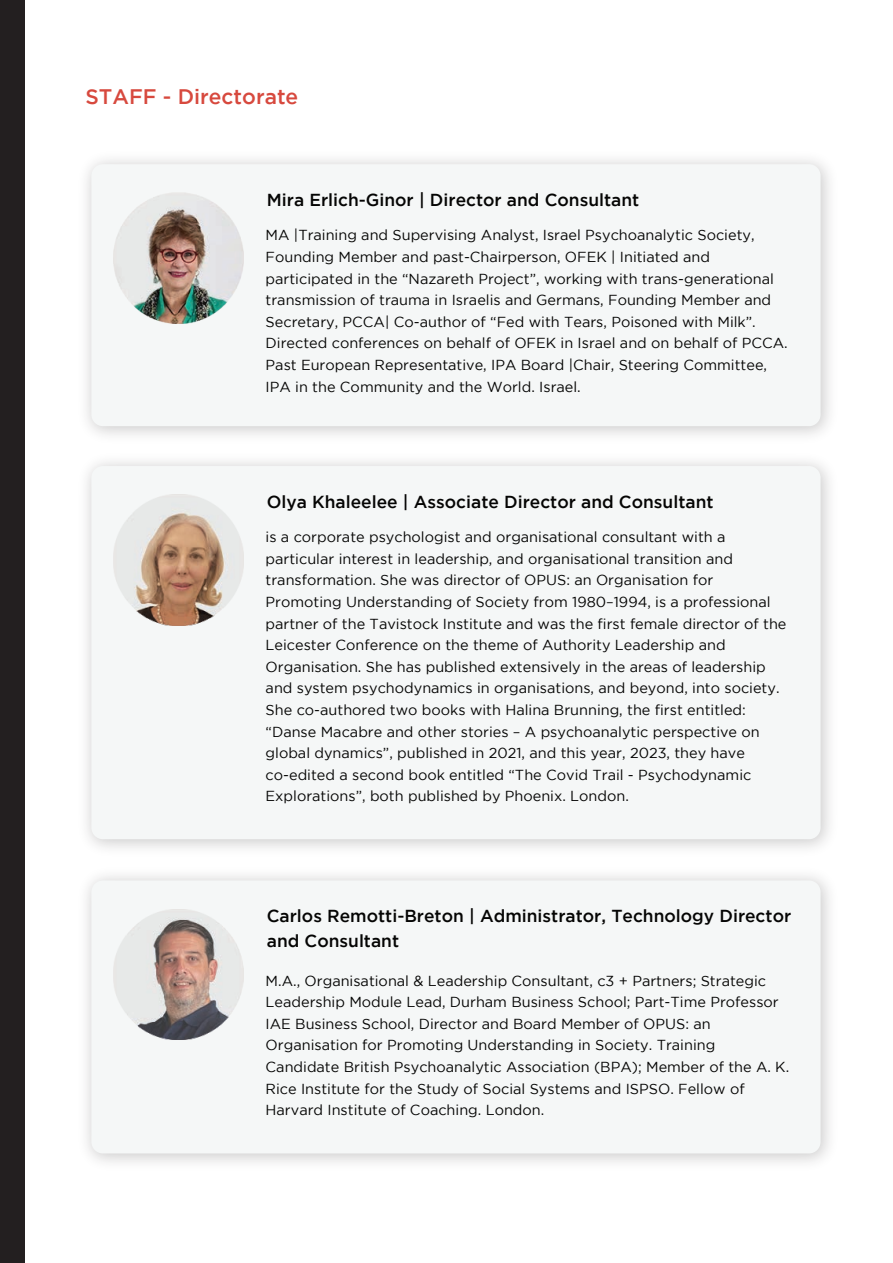
<style>
.page{position:relative;width:893px;height:1263px;background:#fff}
.page>*{position:absolute;margin:0;border:0;box-sizing:border-box;transform-origin:0 0}
.t1{font:500 21px "Gotham";color:#d7493e}
.t2{font:500 17.4px/24.6px "Gotham";color:#050504}
.t3{font:14.4px/21.6px "Gotham";color:#050504}
</style>
<div class="page">
<div style="left:0;top:0;width:25px;height:1263px;background:#231f20"></div>
<div style="left:91px;top:164px;width:730px;height:262px;background:#f5f7f7;border-radius:12px"></div>
<img style="left:113px;top:192px;width:131px;height:132px">
<div style="left:91px;top:880px;width:730px;height:273px;background:#f5f7f7;border-radius:12px"></div>
<img style="left:113px;top:909px;width:131px;height:131px">
<div style="left:91px;top:466px;width:730px;height:373px;background:#f5f7f7;border-radius:12px"></div>
<img style="left:113px;top:494px;width:131px;height:132px">
<h1 class="t1" style="left:85px;top:85px;width:214px">STAFF - Directorate</h1>
<p class="t2" style="left:267px;top:187px;width:374px">Mira Erlich-Ginor | Director and Consultant</p>
<p class="t3" style="left:266px;top:224px;width:524px">MA |Training and Supervising Analyst, Israel Psychoanalytic Society, Founding Member and past-Chairperson, OFEK | Initiated and participated in the “Nazareth Project”, working with trans-generational transmission of trauma in Israelis and Germans, Founding Member and Secretary, PCCA| Co-author of “Fed with Tears, Poisoned with Milk”.<br>Directed conferences on behalf of OFEK in Israel and on behalf of PCCA.<br>Past European Representative, IPA Board |Chair, Steering Committee, IPA in the Community and the World. Israel.</p>
<p class="t2" style="left:267px;top:489px;width:448px">Olya Khaleelee | Associate Director and Consultant</p>
<p class="t3" style="left:266px;top:526px;width:522px">is a corporate psychologist and organisational consultant with a particular interest in leadership, and organisational transition and transformation. She was director of OPUS: an Organisation for Promoting Understanding of Society from 1980–1994, is a professional partner of the Tavistock Institute and was the first female director of the Leicester Conference on the theme of Authority Leadership and Organisation. She has published extensively in the areas of leadership and system psychodynamics in organisations, and beyond, into society.<br>She co-authored two books with Halina Brunning, the first entitled: “Danse Macabre and other stories – A psychoanalytic perspective on global dynamics”, published in 2021, and this year, 2023, they have co-edited a second book entitled “The Covid Trail - Psychodynamic Explorations”, both published by Phoenix. London.</p>
<p class="t2" style="left:267px;top:903px;width:526px">Carlos Remotti-Breton | Administrator, Technology Director and Consultant</p>
<p class="t3" style="left:266px;top:969px;width:525px">M.A., Organisational &amp; Leadership Consultant, c3 + Partners; Strategic Leadership Module Lead, Durham Business School; Part-Time Professor IAE Business School, Director and Board Member of OPUS: an Organisation for Promoting Understanding in Society. Training Candidate British Psychoanalytic Association (BPA); Member of the A. K.<br>Rice Institute for the Study of Social Systems and ISPSO. Fellow of Harvard Institute of Coaching. London.</p>
</div>
